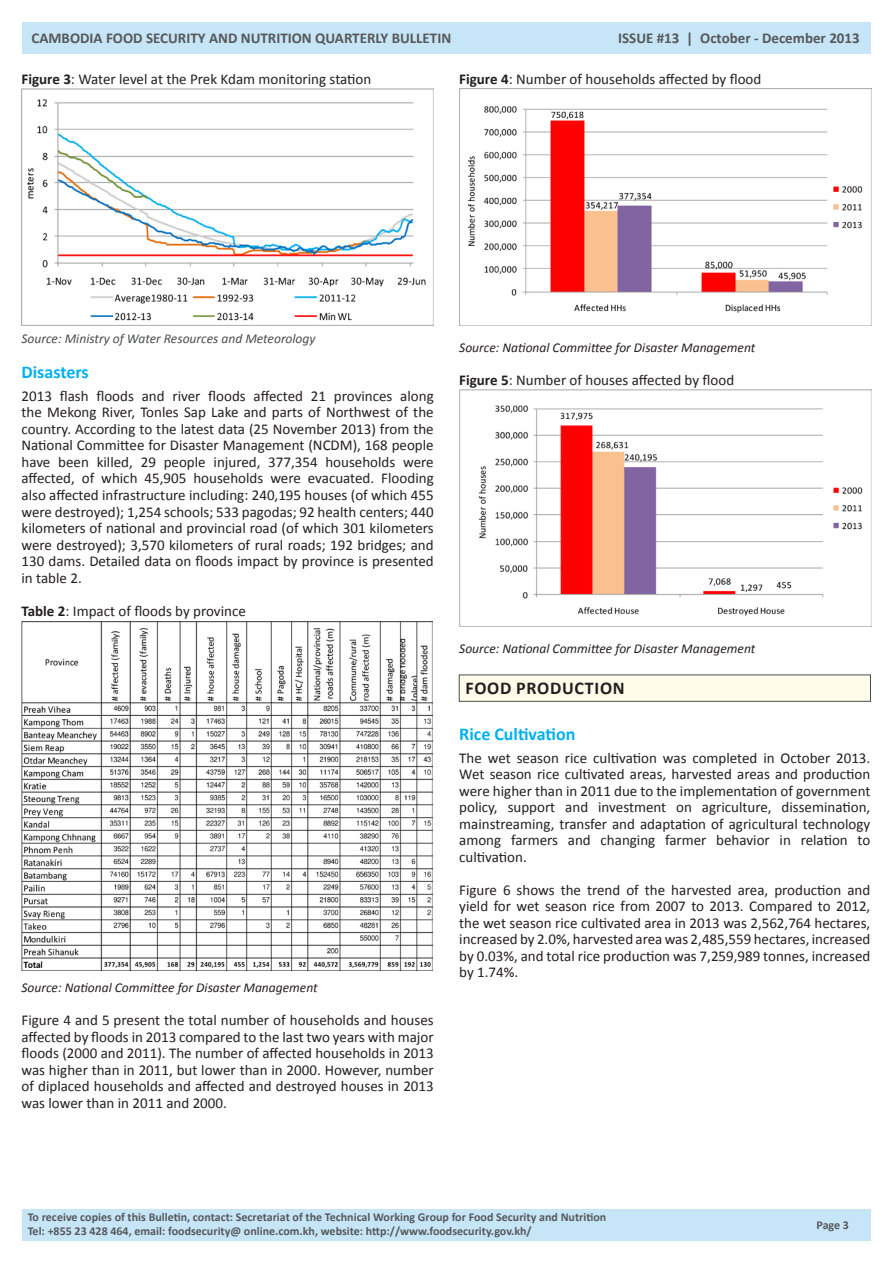
<style>
.page{position:relative;width:893px;height:1263px;background:#fff}
.page>*{position:absolute;margin:0;border:0;box-sizing:border-box;transform-origin:0 0}
.Sub_Headings{font:700 18px "Calibri";color:#00b0f0}
.Main_Heading{font:700 18px "Calibri";letter-spacing:.04em;color:#231f20}
.Regular_Text{font:15px/16.5px "Calibri";color:#231f20;text-align:justify}
.t1{font:700 15px "Calibri";color:#57585a}
.Sources{font:italic 13.5px "Calibri";color:#231f20}
.Regular_Text-2{font:italic 13.5px "Calibri";color:#4b4c4d}
.t2{font:700 12px/14.4px "Calibri";color:#57585a}
.s1{font-weight:700}
</style>
<div class="page">
<div style="left:22px;top:1209px;width:848px;height:31px;background:#c6e6f8"></div>
<div style="left:22px;top:23px;width:848px;height:31px;background:#c6e6f8"></div>
<div style="left:459px;top:675px;width:411px;height:26px;background:#fffde9"></div>
<img style="left:22px;top:88px;width:412px;height:237px">
<img style="left:22px;top:622px;width:410px;height:349px">
<img style="left:459px;top:88px;width:412px;height:237px">
<img style="left:459px;top:389px;width:412px;height:238px">
<p class="t1" style="left:32px;top:29px;width:421px">CAMBODIA FOOD SECURITY AND NUTRITION QUARTERLY BULLETIN</p>
<p class="t1" style="left:618px;top:29px;width:243px">ISSUE #13 | October - December 2013</p>
<p class="Regular_Text" style="left:22px;top:70px;width:351px"><span class="s1">Figure 3</span>: Water level at the Prek Kdam monitoring station</p>
<p class="Regular_Text" style="left:459px;top:70px;width:304px"><span class="s1">Figure 4</span>: Number of households affected by flood</p>
<p class="Regular_Text-2" style="left:22px;top:330px;width:296px">Source: Ministry of Water Resources and Meteorology</p>
<p class="Sub_Headings" style="left:22px;top:361px;width:69px">Disasters</p>
<p class="Regular_Text" style="left:22px;top:387px;width:414px">2013 flash floods and river floods affected 21 provinces along the Mekong River, Tonles Sap Lake and parts of Northwest of the country. According to the latest data (25 November 2013) from the National Committee for Disaster Management (NCDM), 168 people have been killed, 29 people injured, 377,354 households were affected, of which 45,905 households were evacuated. Flooding also affected infrastructure including: 240,195 houses (of which 455 were destroyed); 1,254 schools; 533 pagodas; 92 health centers; 440 kilometers of national and provincial road (of which 301 kilometers were destroyed); 3,570 kilometers of rural roads; 192 bridges; and 130 dams. Detailed data on floods impact by province is presented in table 2.</p>
<p class="Regular_Text" style="left:22px;top:601px;width:226px"><span class="s1">Table 2</span>: Impact of floods by province</p>
<p class="Sources" style="left:22px;top:979px;width:298px">Source: National Committee for Disaster Management</p>
<p class="Regular_Text" style="left:22px;top:1011px;width:414px">Figure 4 and 5 present the total number of households and houses affected by floods in 2013 compared to the last two years with major floods (2000 and 2011). The number of affected households in 2013 was higher than in 2011, but lower than in 2000. However, number of diplaced households and affected and destroyed houses in 2013 was lower than in 2011 and 2000.</p>
<p class="Sources" style="left:459px;top:339px;width:298px">Source: National Committee for Disaster Management</p>
<p class="Regular_Text" style="left:459px;top:371px;width:276px"><span class="s1">Figure 5</span>: Number of houses affected by flood</p>
<p class="Sources" style="left:459px;top:640px;width:298px">Source: National Committee for Disaster Management</p>
<p class="Main_Heading" style="left:466px;top:676px;width:73px">FOOD Production</p>
<p class="Sub_Headings" style="left:459px;top:723px;width:118px">Rice Cultivation</p>
<p class="Regular_Text" style="left:459px;top:748px;width:413px">The wet season rice cultivation was completed in October 2013.<br>Wet season rice cultivated areas, harvested areas and production were higher than in 2011 due to the implementation of government policy, support and investment on agriculture, dissemination, mainstreaming, transfer and adaptation of agricultural technology among farmers and changing farmer behavior in relation to cultivation.</p>
<p class="Regular_Text" style="left:459px;top:880px;width:413px">Figure 6 shows the trend of the harvested area, production and yield for wet season rice from 2007 to 2013. Compared to 2012, the wet season rice cultivated area in 2013 was 2,562,764 hectares, increased by 2.0%, harvested area was 2,485,559 hectares, increased by 0.03%, and total rice production was 7,259,989 tonnes, increased by 1.74%.</p>
<p class="t2" style="left:28px;top:1209px;width:580px">To receive copies of this Bulletin, contact: Secretariat of the Technical Working Group for Food Security and Nutrition<br>Tel: +855 23 428 464, email: foodsecurity@ online.com.kh, website: http://www.foodsecurity.gov.kh/</p>
<p class="t2" style="left:816px;top:1217px;width:34px">Page 3</p>
</div>
